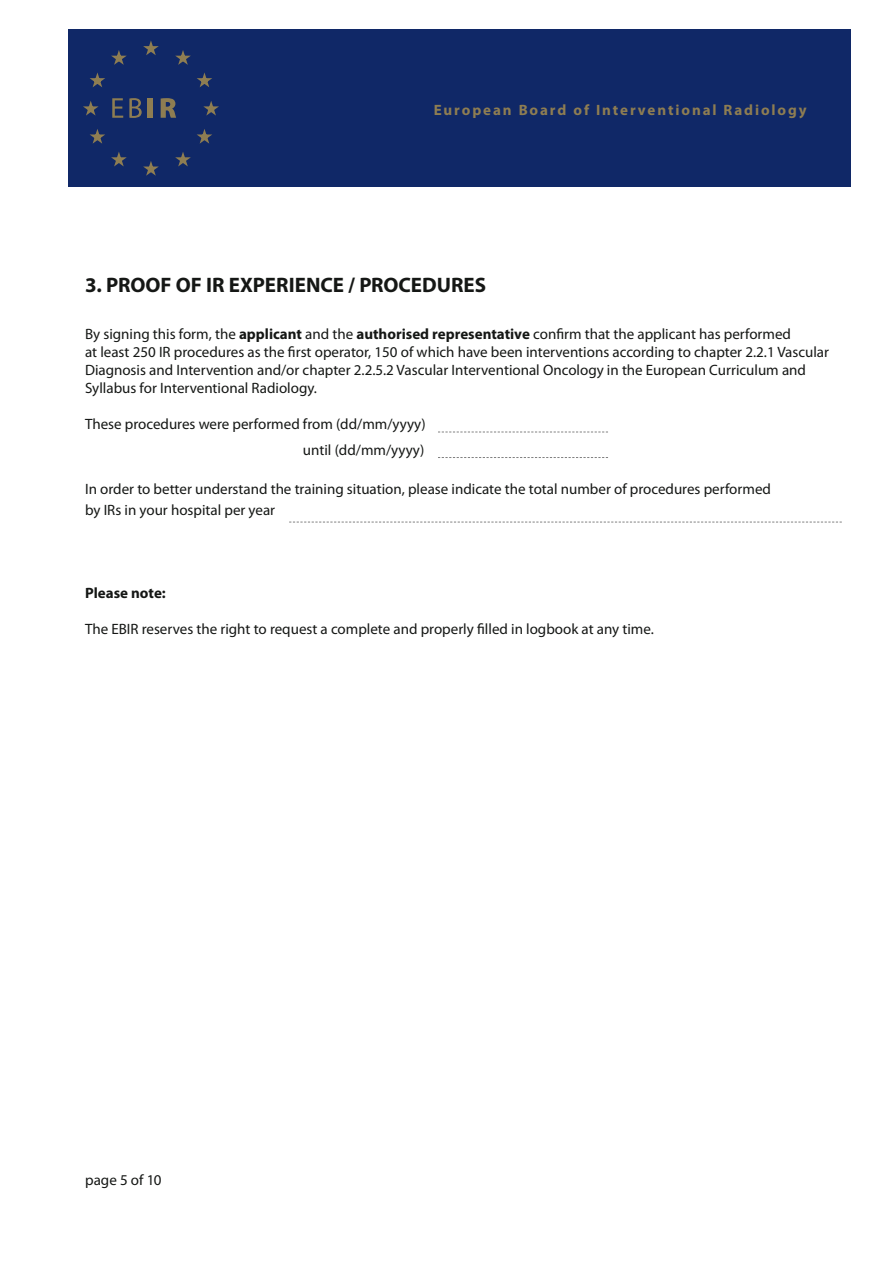
<style>
.page{position:relative;width:893px;height:1263px;background:#fff}
.page>*{position:absolute;margin:0;border:0;box-sizing:border-box;transform-origin:0 0}
.t1{font:700 21px "Myriad Pro";color:#151715}
.t2{font:15px/18px "Myriad Pro";color:#151715}
.t3{font:700 15px "Myriad Pro";letter-spacing:.125em;color:#8e7d52}
.t4{font:700 15px "Myriad Pro";color:#151715}
.s1{font-weight:700}
</style>
<div class="page">
<svg style="left:438px;top:432px;width:170px;height:1px"></svg>
<svg style="left:438px;top:457px;width:170px;height:1px"></svg>
<svg style="left:289px;top:522px;width:553px;height:1px"></svg>
<div style="left:68px;top:30px;width:782px;height:157px;background:#102867"></div>
<svg style="left:197px;top:72px;width:15px;height:15px"></svg>
<svg style="left:175px;top:50px;width:16px;height:15px"></svg>
<svg style="left:143px;top:41px;width:16px;height:14px"></svg>
<svg style="left:111px;top:50px;width:16px;height:15px"></svg>
<svg style="left:90px;top:72px;width:15px;height:15px"></svg>
<svg style="left:83px;top:101px;width:16px;height:15px"></svg>
<svg style="left:90px;top:129px;width:15px;height:15px"></svg>
<svg style="left:111px;top:152px;width:16px;height:14px"></svg>
<svg style="left:143px;top:161px;width:16px;height:15px"></svg>
<svg style="left:175px;top:152px;width:16px;height:14px"></svg>
<svg style="left:203px;top:101px;width:16px;height:15px"></svg>
<svg style="left:197px;top:129px;width:15px;height:15px"></svg>
<svg style="left:112px;top:98px;width:11px;height:20px"></svg>
<svg style="left:129px;top:98px;width:13px;height:20px"></svg>
<div style="left:148px;top:98px;width:5px;height:20px;background:#8e7d52"></div>
<svg style="left:161px;top:98px;width:15px;height:20px"></svg>
<p class="t3" style="left:434px;top:102px;width:375px">European Board of Interventional Radiology</p>
<h1 class="t1" style="left:85px;top:273px;width:403px">3. PROOF OF IR EXPERIENCE / PROCEDURES</h1>
<p class="t2" style="left:85px;top:325px;width:745px">By signing this form, the <span class="s1">applicant</span> and the <span class="s1">authorised representative</span> confirm that the applicant has performed<br>at least 250 IR procedures as the first operator, 150 of which have been interventions according to chapter 2.2.1 Vascular Diagnosis and Intervention and/or chapter 2.2.5.2 Vascular Interventional Oncology in the European Curriculum and Syllabus for Interventional Radiology.</p>
<p class="t2" style="left:85px;top:411px;width:342px;line-height:26.5px;text-align:right">These procedures were performed from (dd/mm/yyyy) until (dd/mm/yyyy)</p>
<p class="t2" style="left:85px;top:479px;width:687px;line-height:21px">In order to better understand the training situation, please indicate the total number of procedures performed by IRs in your hospital per year</p>
<p class="t4" style="left:85px;top:585px;width:82px">Please note:</p>
<p class="t2" style="left:85px;top:620px;width:570px">The EBIR reserves the right to request a complete and properly filled in logbook at any time.</p>
<p class="t2" style="left:85px;top:1171px;width:78px">page 5 of 10</p>
</div>
